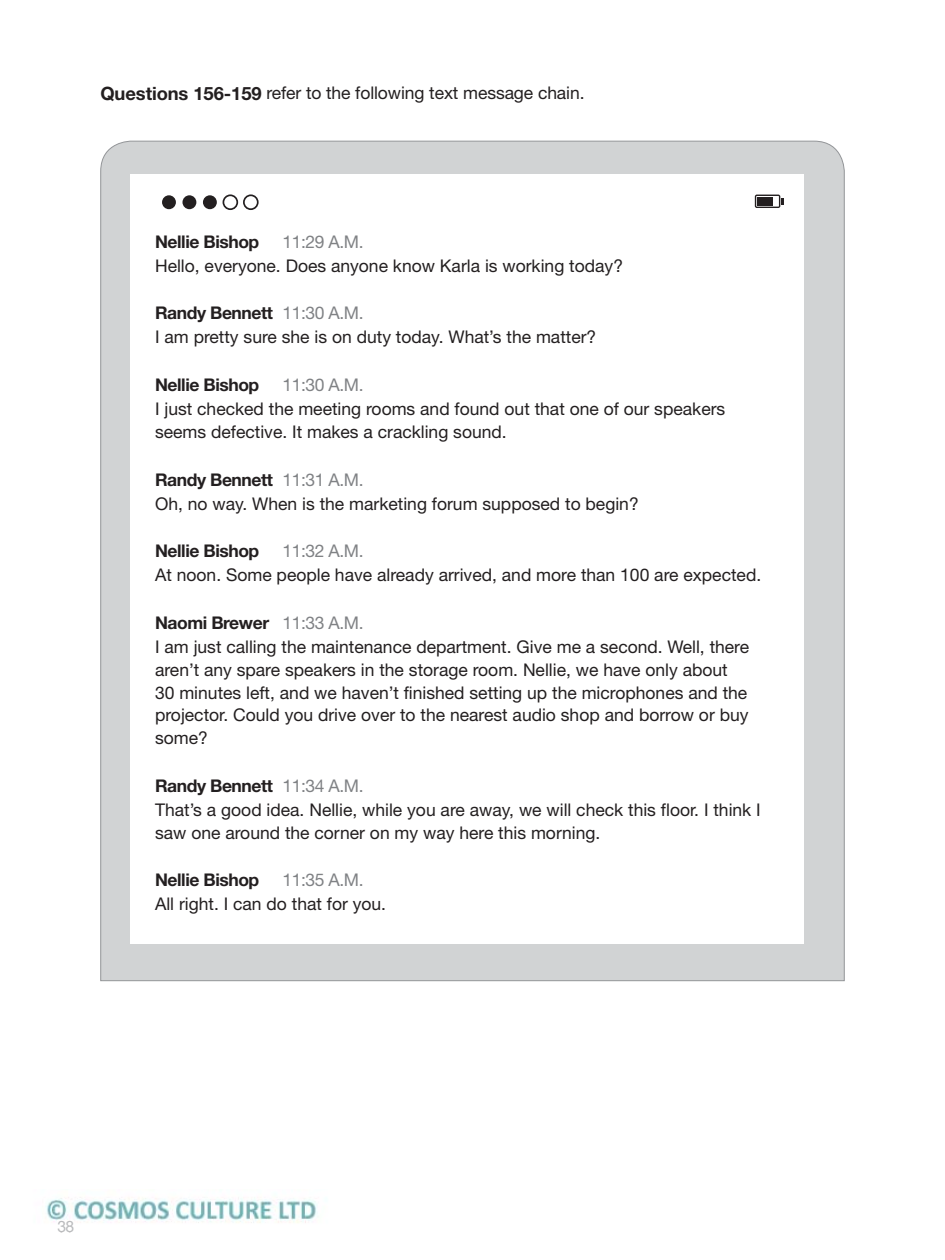
<style>
.page{position:relative;width:945px;height:1260px;background:#fff}
.page>*{position:absolute;margin:0;border:0;box-sizing:border-box;transform-origin:0 0}
.t1{font:17.5px/23.1px "Helvetica Neue LT Std";color:#231f20}
.t2{font:700 17.5px "Helvetica Neue LT Std";letter-spacing:-.025em;color:#231f20}
.t3{font:17.5px "Helvetica Neue LT Std";letter-spacing:-.025em;color:#808285}
.t4{font:15.75px "Helvetica Neue LT Std";color:#babbbd}
.s1{font-weight:700;font-size:18.38px}
.s2{font-weight:700}
.s3{color:#808285}
</style>
<div class="page">
<div style="left:100px;top:141px;width:745px;height:840px;background:#d1d3d4"></div>
<div style="left:130px;top:174px;width:673px;height:770px;background:#fff"></div>
<div style="left:162px;top:195px;width:14px;height:14px;background:#231f20;border-radius:50%"></div>
<div style="left:182px;top:195px;width:14px;height:14px;background:#231f20;border-radius:50%"></div>
<div style="left:203px;top:195px;width:14px;height:14px;background:#231f20;border-radius:50%"></div>
<svg style="left:223px;top:194px;width:36px;height:16px"></svg>
<svg style="left:755px;top:195px;width:28px;height:13px"></svg>
<div style="left:758px;top:197px;width:15px;height:8px;background:#231f20"></div>
<img style="left:46px;top:1197px;width:272px;height:26px">
<img style="left:58px;top:1220px;width:15px;height:3px">
<p class="t1" style="left:100px;top:83px;width:486px"><span class="s1">Questions 156-159</span> refer to the following text message chain.</p>
<p class="t2" style="left:155px;top:231px;width:106px">Nellie Bishop</p>
<p class="t3" style="left:283px;top:235px;width:83px">11:29 A.M.</p>
<p class="t1" style="left:155px;top:255px;width:469px">Hello, everyone. Does anyone know Karla is working today?</p>
<p class="t1" style="left:155px;top:302px;width:443px;line-height:24.2px"><span class="s2">Randy Bennett</span> <span class="s3">11:30 A.M.<br></span>I am pretty sure she is on duty today. What’s the matter?</p>
<p class="t2" style="left:155px;top:375px;width:106px">Nellie Bishop</p>
<p class="t3" style="left:283px;top:378px;width:83px">11:30 A.M.</p>
<p class="t1" style="left:155px;top:399px;width:572px">I just checked the meeting rooms and found out that one of our speakers seems defective. It makes a crackling sound.</p>
<p class="t1" style="left:155px;top:469px;width:485px;line-height:24.2px"><span class="s2">Randy Bennett</span> <span class="s3">11:31 A.M.<br></span>Oh, no way. When is the marketing forum supposed to begin?</p>
<p class="t2" style="left:155px;top:541px;width:106px">Nellie Bishop</p>
<p class="t3" style="left:283px;top:545px;width:83px">11:32 A.M.</p>
<p class="t1" style="left:155px;top:565px;width:608px">At noon. Some people have already arrived, and more than 100 are expected.</p>
<p class="t1" style="left:155px;top:613px;width:596px"><span class="s2">Naomi Brewer</span> <span class="s3">11:33 A.M.<br></span>I am just calling the maintenance department. Give me a second. Well, there aren’t any spare speakers in the storage room. Nellie, we have only about 30 minutes left, and we haven’t finished setting up the microphones and the projector. Could you drive over to the nearest audio shop and borrow or buy some?</p>
<p class="t1" style="left:155px;top:775px;width:607px"><span class="s2">Randy Bennett</span> <span class="s3">11:34 A.M.<br></span>That’s a good idea. Nellie, while you are away, we will check this floor. I think I saw one around the corner on my way here this morning.</p>
<p class="t2" style="left:155px;top:870px;width:106px">Nellie Bishop</p>
<p class="t3" style="left:283px;top:874px;width:83px">11:35 A.M.</p>
<p class="t1" style="left:155px;top:894px;width:233px">All right. I can do that for you.</p>
<p class="t4" style="left:57px;top:1220px;width:18px">38</p>
</div>
